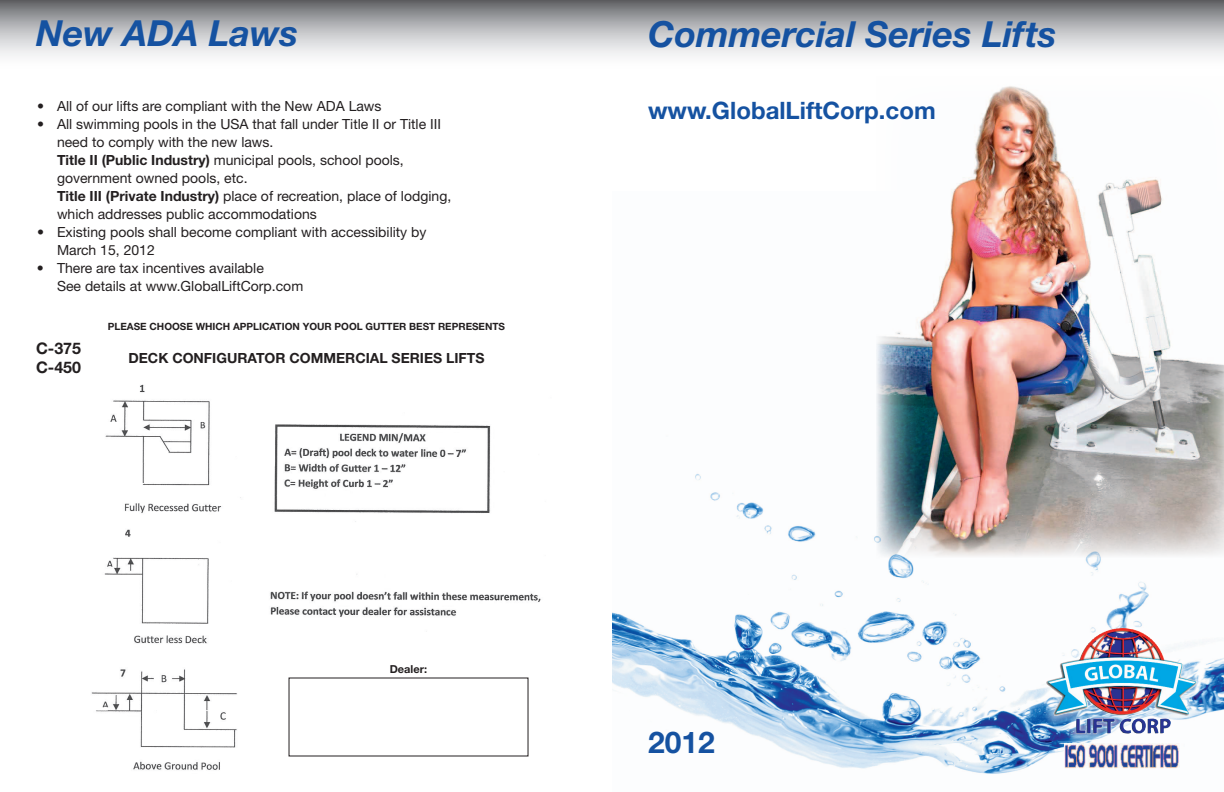
<style>
.page{position:relative;width:1224px;height:792px;background:#fff}
.page>*{position:absolute;margin:0;border:0;box-sizing:border-box;transform-origin:0 0}
.t1{font:italic 700 36px "Helvetica Neue";color:#1552a1}
.t2{font:700 30px "Helvetica Neue";color:#1552a1}
.t3{font:700 24px "Helvetica Neue";color:#1552a1}
.t4{font:700 16px/19.2px "Helvetica Neue";color:#231f20}
.t5{font:14px/18px "Helvetica Neue";color:#231f20}
.t6{font:700 14px "Helvetica Neue";color:#231f20}
.t7{font:700 11px "Helvetica Neue";color:#231f20}
.t8{font:700 10px "Helvetica Neue";color:#231f20}
.s1{font-weight:700}
</style>
<div class="page">
<img style="left:612px;top:344px;width:612px;height:430px">
<svg style="left:0;top:0;width:1224px;height:56px;background:#b4b5b8"></svg>
<img style="left:877px;top:86px;width:347px;height:472px">
<img style="left:1064px;top:743px;width:116px;height:26px">
<img style="left:1037px;top:619px;width:169px;height:124px">
<img style="left:1046px;top:628px;width:99px;height:88px">
<img style="left:270px;top:424px;width:271px;height:193px">
<img style="left:104px;top:384px;width:137px;height:260px">
<img style="left:91px;top:669px;width:146px;height:101px">
<h1 class="t1" style="left:36px;top:11px;width:264px">New ADA Laws</h1>
<p class="t5" style="left:37px;top:97px;width:346px">• All of our lifts are compliant with the New ADA Laws</p>
<p class="t5" style="left:57px;top:115px;width:396px;text-indent:-20px">• All swimming pools in the USA that fall under Title II or Title III need to comply with the new laws.<br><span class="s1">TITLE II (PUBLIC INDUSTRY)</span> municipal pools, school pools, government owned pools, etc.<br><span class="s1">TITLE III (PRIVATE INDUSTRY)</span> place of recreation, place of lodging, which addresses public accommodations</p>
<p class="t5" style="left:57px;top:223px;width:371px;text-indent:-20px">• Existing pools shall become compliant with accessibility by<br>March 15, 2012</p>
<p class="t5" style="left:57px;top:259px;width:248px;text-indent:-20px">• There are tax incentives available<br>See details at www.GlobalLiftCorp.com</p>
<p class="t4" style="left:36px;top:338px;width:47px">C-375<br>C-450</p>
<p class="t8" style="left:108px;top:320px;width:139px">PLEASE CHOOSE WHICH APPLIC</p>
<p class="t8" style="left:270px;top:320px;width:237px">ATION YOUR POOL GUTTER BEST REPRESENTS</p>
<p class="t6" style="left:129px;top:350px;width:110px">DECK CON FIGURA</p>
<p class="t6" style="left:256px;top:350px;width:146px">TOR COMMERCIAL SER</p>
<p class="t6" style="left:420px;top:350px;width:65px">IES LIFTS</p>
<p class="t7" style="left:390px;top:662px;width:39px">DEALER:</p>
<h1 class="t1" style="left:648px;top:11px;width:410px">Commercial Series Lifts</h1>
<h3 class="t3" style="left:648px;top:95px;width:289px">WWW.GLOBALLIFTCORP.COM</h3>
<h2 class="t2" style="left:648px;top:724px;width:68px">2012</h2>
</div>
